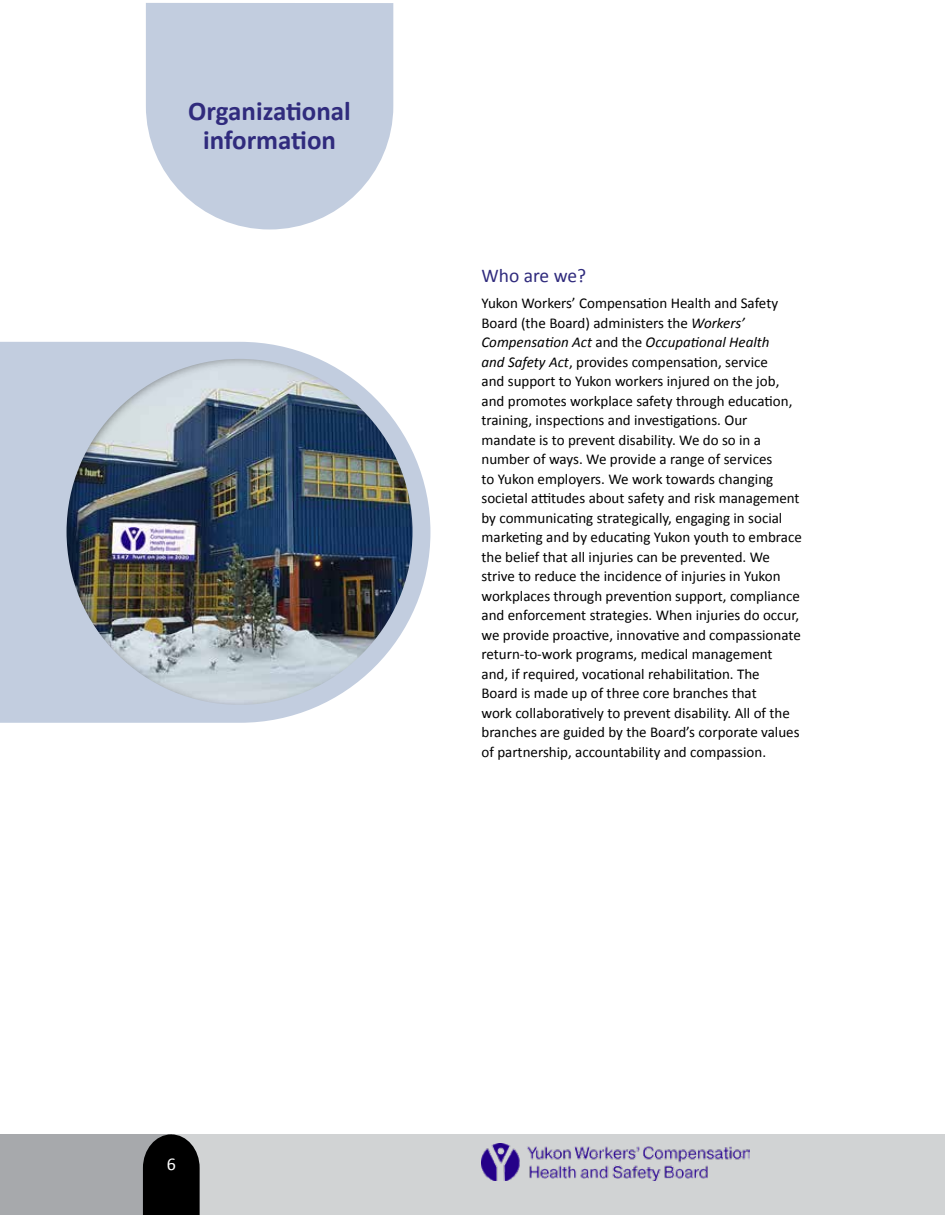
<style>
.page{position:relative;width:945px;height:1215px;background:#fff}
.page>*{position:absolute;margin:0;border:0;box-sizing:border-box;transform-origin:0 0}
.t1{font:700 27px/29.1px "Calibri";color:#302b7d;text-align:center}
.t2{font:19.5px "Calibri";color:#302b7d}
.t3{font:18px "Calibri";color:#fff}
.t4{font:15px/19.5px "Calibri";color:#000}
.s1{font-style:italic}
</style>
<div class="page">
<svg style="left:146px;top:3px;width:247px;height:227px;background:#c9d2e2"></svg>
<img style="left:0;top:342px;width:430px;height:381px">
<div style="left:171px;top:1135px;width:774px;height:80px;background:#d1d3d4"></div>
<div style="left:0;top:1135px;width:171px;height:80px;background:#a7a9ac"></div>
<svg style="left:143px;top:1134px;width:57px;height:81px;background:#121313"></svg>
<img style="left:482px;top:1143px;width:267px;height:38px">
<h1 class="t1" style="left:188px;top:97px;width:164px">Organizational information</h1>
<h2 class="t2" style="left:482px;top:263px;width:106px">Who are we?</h2>
<p class="t4" style="left:482px;top:293px;width:322px">Yukon Workers’ Compensation Health and Safety Board (the Board) administers the <span class="s1">Workers’ Compensation Act</span> and the <span class="s1">Occupational Health<br>and Safety Act</span>, provides compensation, service<br>and support to Yukon workers injured on the job, and promotes workplace safety through education, training, inspections and investigations. Our mandate is to prevent disability. We do so in a number of ways. We provide a range of services<br>to Yukon employers. We work towards changing societal attitudes about safety and risk management by communicating strategically, engaging in social marketing and by educating Yukon youth to embrace the belief that all injuries can be prevented. We strive to reduce the incidence of injuries in Yukon workplaces through prevention support, compliance and enforcement strategies. When injuries do occur, we provide proactive, innovative and compassionate return-to-work programs, medical management and, if required, vocational rehabilitation. The<br>Board is made up of three core branches that<br>work collaboratively to prevent disability. All of the branches are guided by the Board’s corporate values of partnership, accountability and compassion.</p>
<p class="t3" style="left:167px;top:1153px;width:11px">6</p>
</div>
